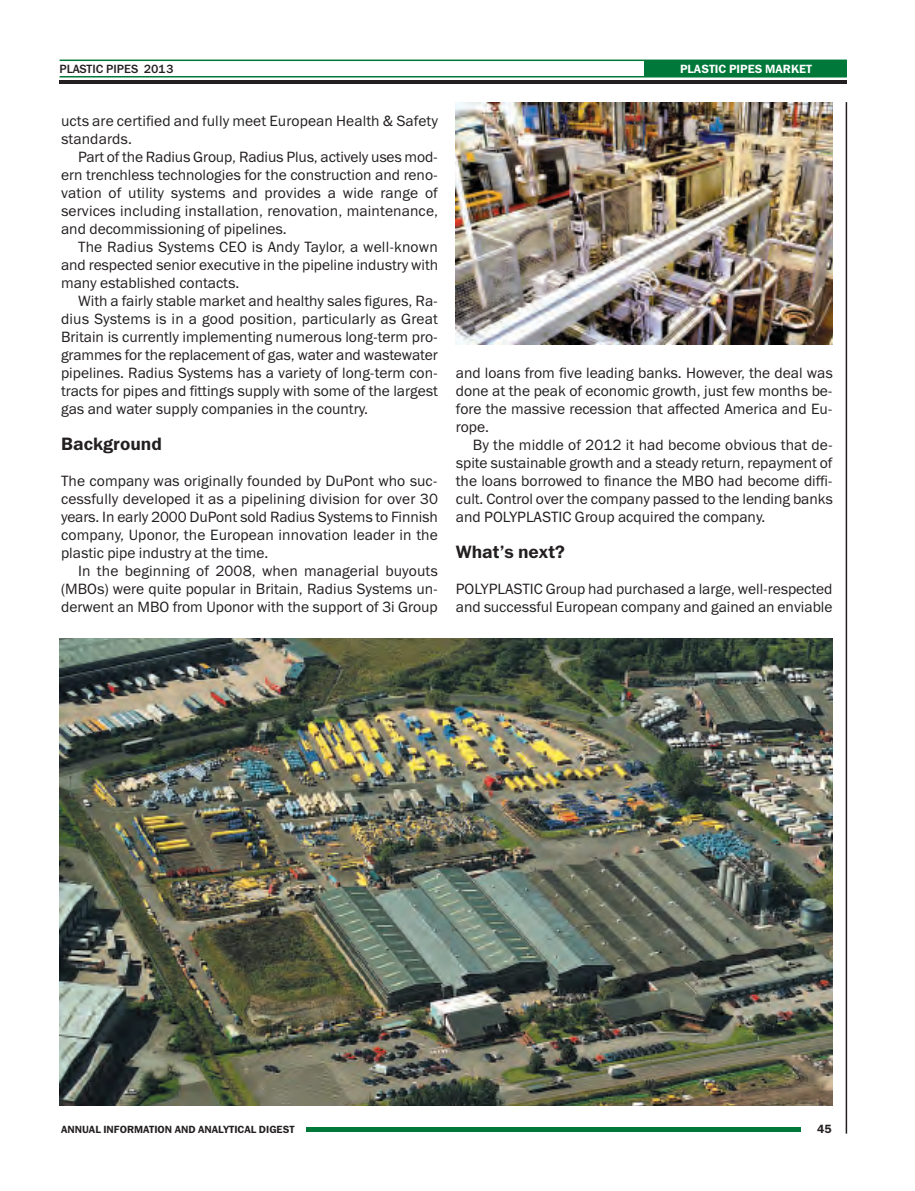
<style>
.page{position:relative;width:915px;height:1191px;background:#fff}
.page>*{position:absolute;margin:0;border:0;box-sizing:border-box;transform-origin:0 0}
.t1{font:18px "Franklin Gothic Demi C";color:#231f20}
.t2{font:15px/18px "Franklin Gothic Book C";color:#231f20;text-align:justify}
.t3{font:12px "Franklin Gothic Demi C";color:#fff}
.t4{font:12px "Franklin Gothic Medium C";color:#231f20}
.t5{font:12px "Franklin Gothic Demi C";color:#231f20}
.t6{font:10.5px "Franklin Gothic Demi C";color:#231f20}
</style>
<div class="page">
<hr style="left:845px;top:102px;width:1px;height:1031px;background:#231f20">
<hr style="left:306px;top:1127px;width:494px;height:4px;background:#00783a">
<hr style="left:60px;top:76px;width:786px;height:1px;background:#00783a">
<hr style="left:60px;top:60px;width:786px;height:1px;background:#00783a">
<hr style="left:60px;top:80px;width:786px;height:3px;background:#231f20">
<div style="left:644px;top:60px;width:202px;height:16px;background:#00783a"></div>
<img style="left:60px;top:638px;width:772px;height:468px">
<img style="left:455px;top:102px;width:377px;height:242px">
<p class="t4" style="left:60px;top:62px;width:115px">PLASTIC PIPES 2013</p>
<p class="t3" style="left:679px;top:62px;width:133px">PLASTIC PIPES MARKET</p>
<p class="t2" style="left:61px;top:112px;width:378px">ucts are certified and fully meet European Health &amp; Safety standards.</p>
<p class="t2" style="left:61px;top:148px;width:378px;text-indent:17px">Part of the Radius Group, Radius Plus, actively uses mod&shy;ern trenchless technologies for the construction and reno&shy;vation of utility systems and provides a wide range of services including installation, renovation, maintenance, and decommissioning of pipelines.</p>
<p class="t2" style="left:61px;top:238px;width:378px;text-indent:17px">The Radius Systems CEO is Andy Taylor, a well-known and respected senior executive in the pipeline industry with many established contacts.</p>
<p class="t2" style="left:61px;top:292px;width:378px;text-indent:17px">With a fairly stable market and healthy sales figures, Ra&shy;dius Systems is in a good position, particularly as Great Britain is currently implementing numerous long-term pro&shy;grammes for the replacement of gas, water and wastewater pipelines. Radius Systems has a variety of long-term con&shy;tracts for pipes and fittings supply with some of the largest gas and water supply companies in the country.</p>
<p class="t1" style="left:61px;top:433px;width:102px">Background</p>
<p class="t2" style="left:61px;top:472px;width:378px">The company was originally founded by DuPont who suc&shy;cessfully developed it as a pipelining division for over 30 years. In early 2000 DuPont sold Radius Systems to Finnish company, Uponor, the European innovation leader in the plastic pipe industry at the time.</p>
<p class="t2" style="left:61px;top:562px;width:378px;text-indent:17px">In the beginning of 2008, when managerial buyouts (MBOs) were quite popular in Britain, Radius Systems un&shy;derwent an MBO from Uponor with the support of 3i Group</p>
<p class="t2" style="left:455px;top:364px;width:378px">and loans from five leading banks. However, the deal was done at the peak of economic growth, just few months be&shy;fore the massive recession that affected America and Eu&shy;rope.</p>
<p class="t2" style="left:455px;top:436px;width:378px;text-indent:17px">By the middle of 2012 it had become obvious that de&shy;spite sustainable growth and a steady return, repayment of the loans borrowed to finance the MBO had become diffi&shy;cult. Control over the company passed to the lending banks and POLYPLASTIC Group acquired the company.</p>
<p class="t1" style="left:455px;top:541px;width:110px">What’s next?</p>
<p class="t2" style="left:455px;top:580px;width:378px">POLYPLASTIC Group had purchased a large, well-respected and successful European company and gained an enviable</p>
<p class="t6" style="left:61px;top:1122px;width:235px">ANNUAL INFORMATION AND ANALYTICAL DIGEST</p>
<p class="t5" style="left:817px;top:1122px;width:16px">45</p>
</div>
